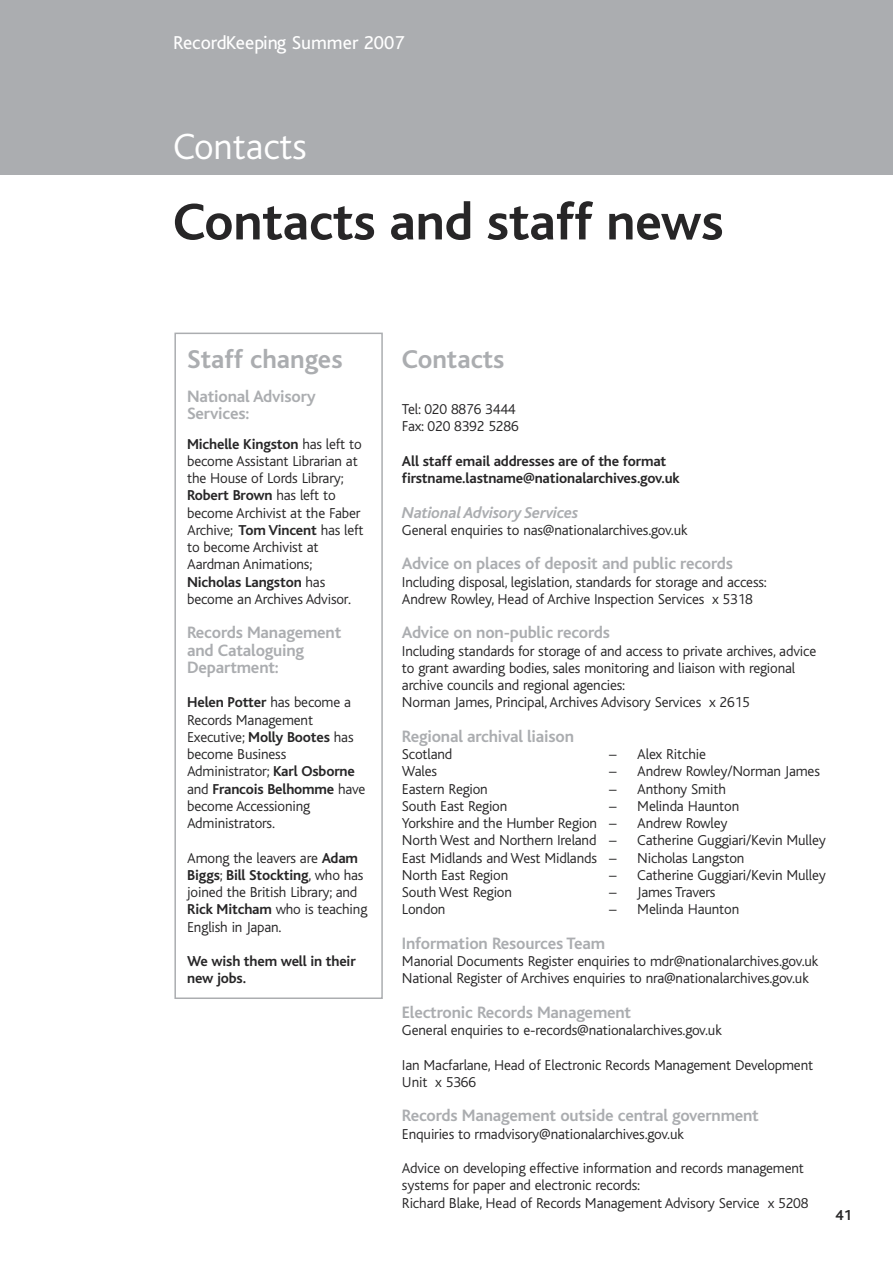
<style>
.page{position:relative;width:893px;height:1263px;background:#fff}
.page>*{position:absolute;margin:0;border:0;box-sizing:border-box;transform-origin:0 0}
.t1{font:700 54px "Bliss";letter-spacing:-.005em;color:#272627}
.t2{font:300 38.25px "Bliss";color:#fff}
.t3{font:700 27px "Bliss";color:#abadb0}
.t4{font:19.5px "Bliss";color:#fff}
.t5{font:700 17.25px/17.2px "Bliss";letter-spacing:-.01em;color:#abadb0}
.t6{font:italic 700 16.5px "Bliss";letter-spacing:-.01em;color:#abadb0}
.t7{font:300 15px/17.2px "Bliss";letter-spacing:-.01em;color:#272627}
.t8{font:700 15px/17.2px "Bliss";letter-spacing:-.01em;color:#272627}
.s1{font-weight:700}
</style>
<div class="page">
<div style="left:174px;top:333px;width:209px;height:666px;border:2px solid #abadb0"></div>
<div style="left:0;top:0;width:893px;height:174px;background:#abadb0"></div>
<h3 class="t4" style="left:173px;top:36px;width:233px">RecordKeeping Summer 2007</h3>
<h2 class="t2" style="left:173px;top:133px;width:135px">Contacts</h2>
<h1 class="t1" style="left:173px;top:204px;width:552px">Contacts and staff news</h1>
<h3 class="t3" style="left:187px;top:350px;width:157px">Staff changes</h3>
<p class="t5" style="left:187px;top:390px;width:130px">National Advisory<br>Services:</p>
<p class="t7" style="left:187px;top:436px;width:178px"><span class="s1">Michelle Kingston</span> has left to become Assistant Librarian at the House of Lords Library;<br><span class="s1">Robert Brown</span> has left to become Archivist at the Faber<br>Archive; <span class="s1">Tom Vincent</span> has left to become Archivist at<br>Aardman Animations;<br><span class="s1">Nicholas Langston</span> has become an Archives Advisor.</p>
<p class="t5" style="left:187px;top:626px;width:156px">Records Management and Cataloguing<br>Department:</p>
<p class="t7" style="left:187px;top:695px;width:180px"><span class="s1">Helen Potter</span> has become a<br>Records Management<br>Executive; <span class="s1">Molly Bootes</span> has become Business<br>Administrator; <span class="s1">Karl Osborne </span>and <span class="s1">Francois Belhomme</span> have become Accessioning<br>Administrators.</p>
<p class="t7" style="left:187px;top:850px;width:182px">Among the leavers are <span class="s1">Adam<br>Biggs</span>; <span class="s1">Bill Stockting</span>, who has joined the British Library; and<br><span class="s1">Rick Mitcham</span> who is teaching<br>English in Japan.</p>
<p class="t8" style="left:187px;top:954px;width:170px">We wish them well in their new jobs.</p>
<h3 class="t3" style="left:402px;top:350px;width:104px">Contacts</h3>
<p class="t7" style="left:402px;top:402px;width:118px">Tel: 020 8876 3444<br>Fax: 020 8392 5286</p>
<p class="t8" style="left:402px;top:454px;width:279px">All staff email addresses are of the format firstname.lastname@nationalarchives.gov.uk</p>
<p class="t6" style="left:402px;top:507px;width:178px">NationalAdvisory Services</p>
<p class="t7" style="left:402px;top:523px;width:287px">General enquiries to nas@nationalarchives.gov.uk</p>
<p class="t5" style="left:402px;top:557px;width:333px">Advice on places of deposit and public records</p>
<p class="t7" style="left:402px;top:574px;width:366px">Including disposal, legislation, standards for storage and access:<br>Andrew Rowley, Head of Archive Inspection Services x 5318</p>
<p class="t5" style="left:402px;top:626px;width:210px">Advice on non-public records</p>
<p class="t7" style="left:402px;top:643px;width:416px">Including standards for storage of and access to private archives, advice to grant awarding bodies, sales monitoring and liaison with regional archive councils and regional agencies:<br>Norman James, Principal, Archives Advisory Services x 2615</p>
<p class="t5" style="left:402px;top:729px;width:174px">Regional archival liaison</p>
<p class="t7" style="left:402px;top:747px;width:52px">Scotland</p>
<p class="t7" style="left:609px;top:747px;width:98px">– Alex Ritchie</p>
<p class="t7" style="left:402px;top:764px;width:37px">Wales</p>
<p class="t7" style="left:609px;top:764px;width:212px">– Andrew Rowley/Norman James</p>
<p class="t7" style="left:402px;top:781px;width:87px">Eastern Region</p>
<p class="t7" style="left:609px;top:781px;width:118px">– Anthony Smith</p>
<p class="t7" style="left:402px;top:799px;width:107px">South East Region</p>
<p class="t7" style="left:402px;top:799px;width:339px;text-indent:207px">– Melinda Haunton<br>Yorkshire and the Humber Region –</p>
<p class="t7" style="left:637px;top:816px;width:92px">Andrew Rowley</p>
<p class="t7" style="left:402px;top:833px;width:216px">North West and Northern Ireland –</p>
<p class="t7" style="left:637px;top:833px;width:190px">Catherine Guggiari/Kevin Mulley</p>
<p class="t7" style="left:402px;top:850px;width:216px">East Midlands and West Midlands –</p>
<p class="t7" style="left:637px;top:850px;width:109px">Nicholas Langston</p>
<p class="t7" style="left:402px;top:868px;width:108px">North East Region</p>
<p class="t7" style="left:609px;top:868px;width:218px">– Catherine Guggiari/Kevin Mulley</p>
<p class="t7" style="left:402px;top:885px;width:112px">South West Region</p>
<p class="t7" style="left:609px;top:885px;width:108px">– James Travers</p>
<p class="t7" style="left:402px;top:902px;width:45px">London</p>
<p class="t7" style="left:609px;top:902px;width:132px">– Melinda Haunton</p>
<p class="t5" style="left:402px;top:936px;width:205px">Information Resources Team</p>
<p class="t7" style="left:402px;top:954px;width:418px">Manorial Documents Register enquiries to mdr@nationalarchives.gov.uk<br>National Register of Archives enquiries to nra@nationalarchives.gov.uk</p>
<p class="t5" style="left:402px;top:1005px;width:231px">Electronic Records Management</p>
<p class="t7" style="left:402px;top:1023px;width:321px">General enquiries to e-records@nationalarchives.gov.uk</p>
<p class="t7" style="left:402px;top:1057px;width:413px">Ian Macfarlane, Head of Electronic Records Management Development<br>Unit x 5366</p>
<p class="t5" style="left:402px;top:1109px;width:358px">Records Management outside central government</p>
<p class="t7" style="left:402px;top:1126px;width:283px">Enquiries to rmadvisory@nationalarchives.gov.uk</p>
<p class="t7" style="left:402px;top:1161px;width:408px">Advice on developing effective information and records management systems for paper and electronic records:<br>Richard Blake, Head of Records Management Advisory Service x 5208</p>
<p class="t8" style="left:836px;top:1208px;width:18px">41</p>
</div>
